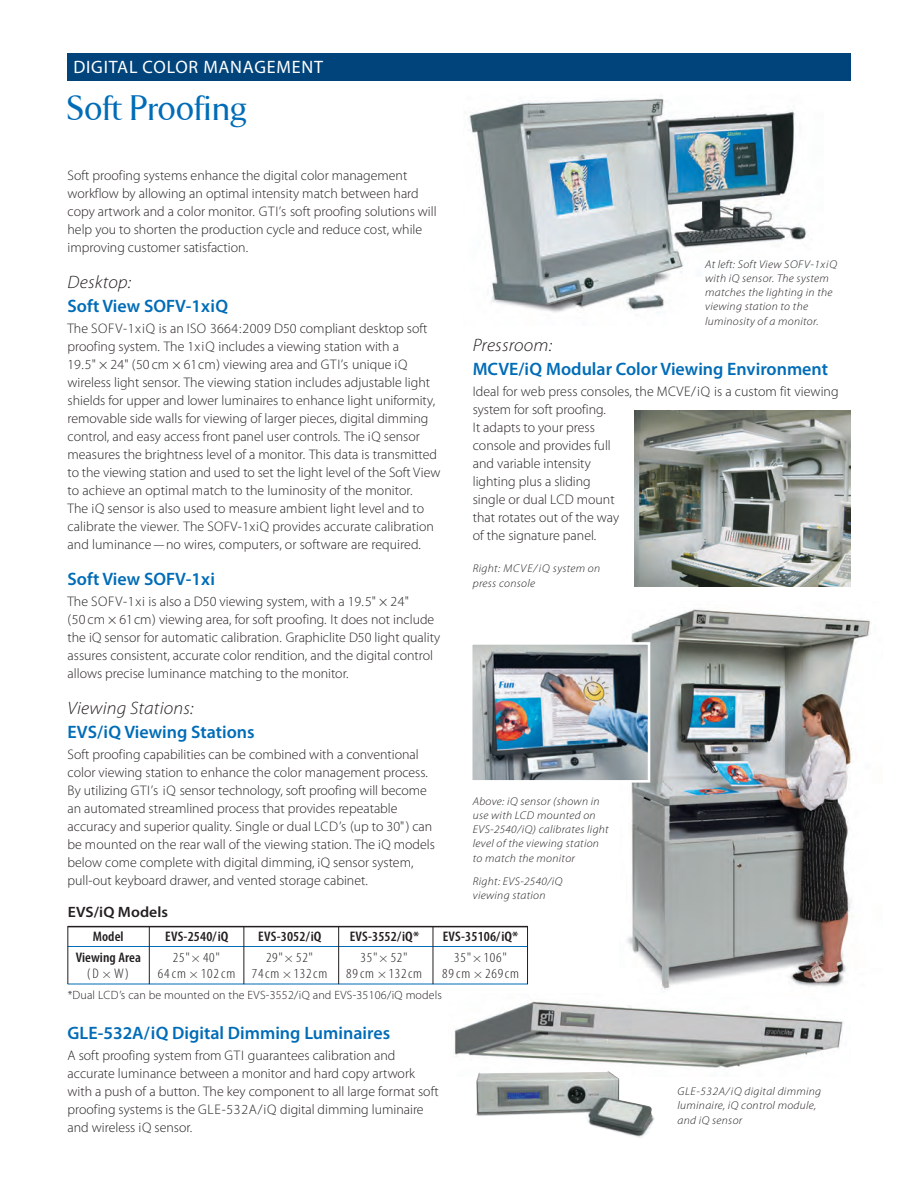
<style>
.page{position:relative;width:919px;height:1188px;background:#fff}
.page>*{position:absolute;margin:0;border:0;box-sizing:border-box;transform-origin:0 0}
.t1{font:500 36px "TF Arrow";letter-spacing:.015em;color:#006cb7}
.t2{font:600 18px "Myriad Pro";color:#006cb7}
.t3{font:italic 300 18px "Myriad Pro";letter-spacing:.01em;color:#231f20;scale:1.05 1}
.t4{font:18px "Myriad Pro";letter-spacing:.045em;color:#fff}
.t5{font:600 15px "Myriad Pro";letter-spacing:.005em;color:#231f20;scale:1.05 1}
.t6{font:300 13.8px/18px "Myriad Pro";color:#231f20}
.t7{font:300 condensed 13.8px "Myriad Pro";letter-spacing:.05em;color:#231f20;scale:1.1 1}
.t8{font:600 condensed 13.8px "Myriad Pro";letter-spacing:.01em;color:#231f20;scale:1.07 1}
.t9{font:300 12px "Myriad Pro";letter-spacing:.01em;color:#231f20}
.t10{font:italic 300 11.25px/14.2px "Myriad Pro";letter-spacing:.025em;color:#231f20;scale:1.05 1}
.s1{font-size:12px}
</style>
<div class="page">
<div style="left:68px;top:53px;width:783px;height:27px;background:#00447b"></div>
<img style="left:635px;top:410px;width:216px;height:177px">
<hr style="left:68px;top:926px;width:460px;height:1px;background:#231f20">
<hr style="left:68px;top:946px;width:460px;height:1px;background:#006cb7">
<hr style="left:68px;top:984px;width:460px;height:1px;background:#006cb7">
<hr style="left:149px;top:926px;width:1px;height:58px;background:#231f20">
<hr style="left:243px;top:926px;width:1px;height:58px;background:#231f20">
<hr style="left:338px;top:926px;width:1px;height:58px;background:#231f20">
<hr style="left:432px;top:926px;width:1px;height:58px;background:#231f20">
<hr style="left:527px;top:926px;width:1px;height:58px;background:#231f20">
<hr style="left:68px;top:926px;width:1px;height:58px;background:#231f20">
<img style="left:627px;top:608px;width:244px;height:382px">
<img style="left:465px;top:96px;width:342px;height:217px">
<img style="left:472px;top:641px;width:179px;height:143px">
<img style="left:454px;top:1001px;width:389px;height:67px">
<img style="left:476px;top:1071px;width:178px;height:67px">
<p class="t4" style="left:73px;top:56px;width:251px">DIGITAL COLOR MANAGEMENT</p>
<p class="t1" style="left:68px;top:89px;width:181px">Soft Proofing</p>
<p class="t6" style="left:68px;top:167px;width:371px">Soft proofing systems enhance the digital color management workflow by allowing an optimal intensity match between hard copy artwork and a color monitor. GTI’s soft proofing solutions will help you to shorten the production cycle and reduce cost, while improving customer satisfaction.</p>
<p class="t3" style="left:68px;top:272px;width:62px">Desktop:</p>
<p class="t2" style="left:68px;top:295px;width:162px">Soft View SOFV-1xiQ</p>
<p class="t6" style="left:68px;top:320px;width:374px">The SOFV-1xiQ is an ISO 3664:2009 D50 compliant desktop soft proofing system. The 1xiQ includes a viewing station with a<br>19.5" × 24" (50 cm × 61cm) viewing area and GTI’s unique iQ wireless light sensor. The viewing station includes adjustable light shields for upper and lower luminaires to enhance light uniformity, removable side walls for viewing of larger pieces, digital dimming control, and easy access front panel user controls. The iQ sensor measures the brightness level of a monitor. This data is transmitted to the viewing station and used to set the light level of the Soft View to achieve an optimal match to the luminosity of the monitor.<br>The iQ sensor is also used to measure ambient light level and to calibrate the viewer. The SOFV-1xiQ provides accurate calibration and luminance —no wires, computers, or software are required.</p>
<p class="t2" style="left:68px;top:568px;width:149px">Soft View SOFV-1xi</p>
<p class="t6" style="left:68px;top:593px;width:374px">The SOFV-1xi is also a D50 viewing system, with a 19.5" × 24"<br>(50 cm × 61cm) viewing area, for soft proofing. It does not include the iQ sensor for automatic calibration. Graphiclite D50 light quality assures consistent, accurate color rendition, and the digital control allows precise luminance matching to the monitor.</p>
<p class="t3" style="left:68px;top:698px;width:121px">Viewing Stations:</p>
<p class="t2" style="left:68px;top:721px;width:189px">EVS/iQ Viewing Stations</p>
<p class="t6" style="left:68px;top:746px;width:369px">Soft proofing capabilities can be combined with a conventional color viewing station to enhance the color management process.<br>By utilizing GTI’s iQ sensor technology, soft proofing will become an automated streamlined process that provides repeatable accuracy and superior quality. Single or dual LCD’s (up to 30") can be mounted on the rear wall of the viewing station. The iQ models below come complete with digital dimming, iQ sensor system, pull-out keyboard drawer, and vented storage cabinet.</p>
<p class="t10" style="left:705px;top:257px;width:127px">At left: Soft View SOFV-1xiQ with iQ sensor. The system matches the lighting in the viewing station to the luminosity of a monitor.</p>
<p class="t3" style="left:473px;top:334px;width:77px">Pressroom:</p>
<p class="t2" style="left:473px;top:358px;width:357px">MCVE/iQ Modular Color Viewing Environment</p>
<p class="t6" style="left:473px;top:382px;width:367px">Ideal for web press consoles, the MCVE/iQ is a custom fit viewing system for soft proofing.<br>It adapts to your press<br>console and provides full<br>and variable intensity<br>lighting plus a sliding<br>single or dual LCD mount<br>that rotates out of the way<br>of the signature panel.</p>
<p class="t10" style="left:473px;top:561px;width:123px">Right: MCVE/iQ system on press console</p>
<p class="t10" style="left:473px;top:794px;width:131px">Above: iQ sensor (shown in use with LCD mounted on<br>EVS-2540/iQ) calibrates light level of the viewing station to match the monitor</p>
<p class="t10" style="left:473px;top:874px;width:87px">Right: EVS-2540/iQ viewing station</p>
<p class="t5" style="left:68px;top:902px;width:97px">EVS/iQ Models</p>
<p class="t8" style="left:93px;top:928px;width:30px">Model</p>
<p class="t8" style="left:165px;top:928px;width:61px">EVS-2540/iQ</p>
<p class="t8" style="left:258px;top:928px;width:61px">EVS-3052/iQ</p>
<p class="t8" style="left:349px;top:928px;width:66px">EVS-3552/iQ*</p>
<p class="t8" style="left:442px;top:928px;width:72px">EVS-35106/iQ*</p>
<p class="t8" style="left:76px;top:949px;width:62px">Viewing Area</p>
<p class="t7" style="left:173px;top:949px;width:44px">25"<span class="s1">×</span> 40"</p>
<p class="t7" style="left:266px;top:949px;width:44px">29"<span class="s1">×</span> 52"</p>
<p class="t7" style="left:360px;top:949px;width:44px">35"<span class="s1">×</span> 52"</p>
<p class="t7" style="left:454px;top:949px;width:49px">35"<span class="s1">×</span> 106"</p>
<p class="t7" style="left:87px;top:966px;width:40px">(D <span class="s1">×</span> W)</p>
<p class="t7" style="left:158px;top:966px;width:155px">64cm <span class="s1">×</span> 102cm 74cm <span class="s1">×</span> 132cm</p>
<p class="t7" style="left:346px;top:966px;width:71px">89cm <span class="s1">×</span> 132cm</p>
<p class="t7" style="left:442px;top:966px;width:71px">89cm <span class="s1">×</span> 269cm</p>
<p class="t9" style="left:68px;top:988px;width:375px">*Dual LCD’s can be mounted on the EVS-3552/iQ and EVS-35106/iQ models</p>
<p class="t2" style="left:68px;top:1022px;width:324px">GLE-532A/iQ Digital Dimming Luminaires</p>
<p class="t6" style="left:68px;top:1047px;width:372px">A soft proofing system from GTI guarantees calibration and accurate luminance between a monitor and hard copy artwork with a push of a button. The key component to all large format soft proofing systems is the GLE-532A/iQ digital dimming luminaire and wireless iQ sensor.</p>
<p class="t10" style="left:677px;top:1084px;width:138px">GLE-532A/iQ digital dimming luminaire, iQ control module, and iQ sensor</p>
</div>
